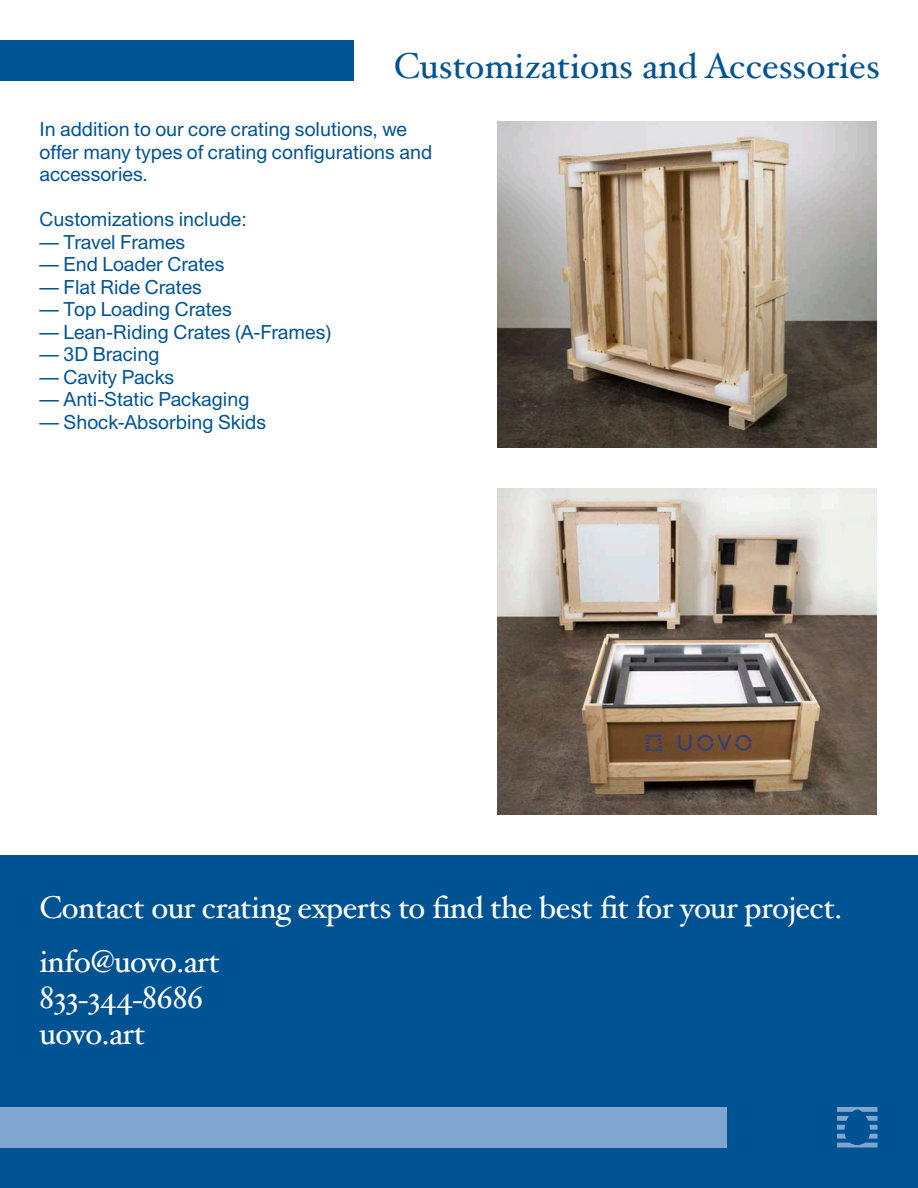
<style>
.page{position:relative;width:918px;height:1188px;background:#fff}
.page>*{position:absolute;margin:0;border:0;box-sizing:border-box;transform-origin:0 0}
.t1{font:36px "Hoefler Text";color:#005392}
.t2{font:31.5px "Hoefler Text";letter-spacing:-.02em;color:#fff}
.t3{font:19.5px/22.5px "Union";color:#005392}
</style>
<div class="page">
<img style="left:498px;top:488px;width:379px;height:327px">
<div style="left:0;top:40px;width:353px;height:41px;background:#005493"></div>
<img style="left:498px;top:122px;width:379px;height:326px">
<div style="left:0;top:855px;width:918px;height:333px;background:#005392"></div>
<svg style="left:837px;top:1107px;width:41px;height:40px"></svg>
<div style="left:0;top:1107px;width:726px;height:41px;background:#80a5d1"></div>
<p class="t1" style="left:394px;top:44px;width:487px">Customizations and Accessories</p>
<p class="t3" style="left:40px;top:118px;width:394px">In addition to our core crating solutions, we offer many types of crating configurations and accessories.</p>
<p class="t3" style="left:40px;top:208px;width:209px">Customizations include:</p>
<p class="t3" style="left:40px;top:231px;width:147px">— Travel Frames</p>
<p class="t3" style="left:40px;top:253px;width:187px">— End Loader Crates</p>
<p class="t3" style="left:40px;top:276px;width:164px">— Flat Ride Crates</p>
<p class="t3" style="left:40px;top:298px;width:194px">— Top Loading Crates</p>
<p class="t3" style="left:40px;top:321px;width:293px">— Lean-Riding Crates (A-Frames)</p>
<p class="t3" style="left:40px;top:343px;width:121px">— 3D Bracing</p>
<p class="t3" style="left:40px;top:366px;width:136px">— Cavity Packs</p>
<p class="t3" style="left:40px;top:388px;width:211px">— Anti-Static Packaging</p>
<p class="t3" style="left:40px;top:411px;width:228px">— Shock-Absorbing Skids</p>
<p class="t2" style="left:39px;top:889px;width:804px">Contact our crating experts to find the best fit for your project.</p>
<p class="t2" style="left:39px;top:943px;width:182px">info@uovo.art</p>
<p class="t2" style="left:39px;top:979px;width:166px">833-344-8686</p>
<p class="t2" style="left:40px;top:1015px;width:107px">uovo.art</p>
</div>
